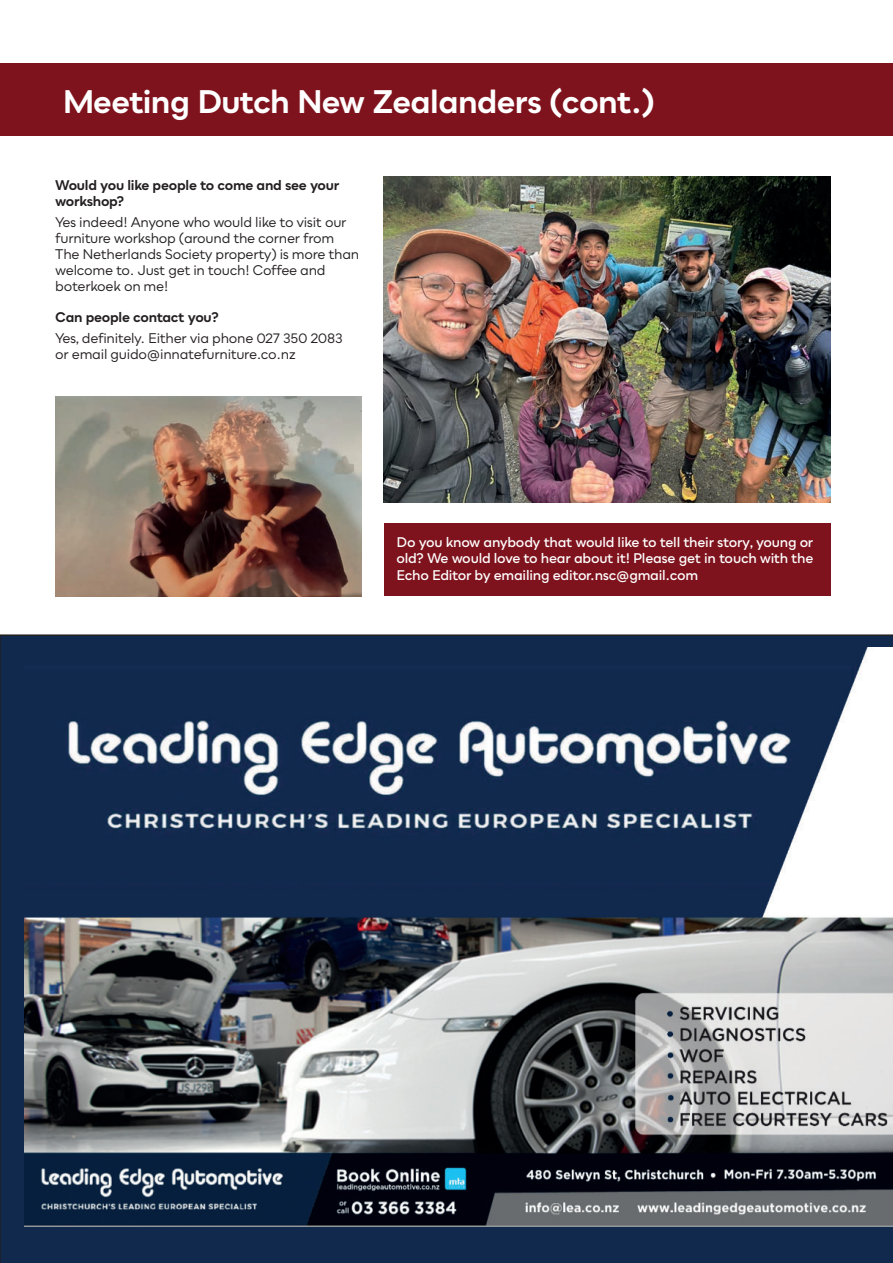
<style>
.page{position:relative;width:893px;height:1263px;background:#fff}
.page>*{position:absolute;margin:0;border:0;box-sizing:border-box;transform-origin:0 0}
.t1{font:700 31.5px "Bozon";letter-spacing:-.025em;color:#fff}
.t2{font:13.5px/16.2px "Bozon";letter-spacing:-.02em;color:#231f20}
.t3{font:600 13.5px/16.2px "Bozon";letter-spacing:-.02em;color:#fff;text-align:justify}
.t4{font:700 13.5px/16.2px "Bozon";letter-spacing:-.02em;color:#231f20}
</style>
<div class="page">
<div style="left:0;top:64px;width:893px;height:72px;background:#7f131d"></div>
<div style="left:384px;top:523px;width:446px;height:72px;background:#7f131d"></div>
<div style="left:0;top:634px;width:893px;height:629px;background:#10294d"></div>
<img style="left:25px;top:648px;width:868px;height:578px">
<img style="left:383px;top:177px;width:447px;height:325px">
<img style="left:55px;top:397px;width:306px;height:199px">
<h1 class="t1" style="left:63px;top:81px;width:593px">Meeting Dutch New Zealanders (cont.)</h1>
<p class="t4" style="left:55px;top:177px;width:286px">Would you like people to come and see your workshop?</p>
<p class="t2" style="left:55px;top:213px;width:306px">Yes indeed! Anyone who would like to visit our furniture workshop (around the corner from The Netherlands Society property) is more than welcome to. Just get in touch! Coffee and boterkoek on me!</p>
<p class="t4" style="left:55px;top:309px;width:165px">Can people contact you?</p>
<p class="t2" style="left:55px;top:330px;width:289px">Yes, definitely. Either via phone 027 350 2083 or email guido@innatefurniture.co.nz</p>
<p class="t3" style="left:396px;top:534px;width:418px">Do you know anybody that would like to tell their story, young or old? We would love to hear about it! Please get in touch with the Echo Editor by emailing editor.nsc@gmail.com</p>
</div>
